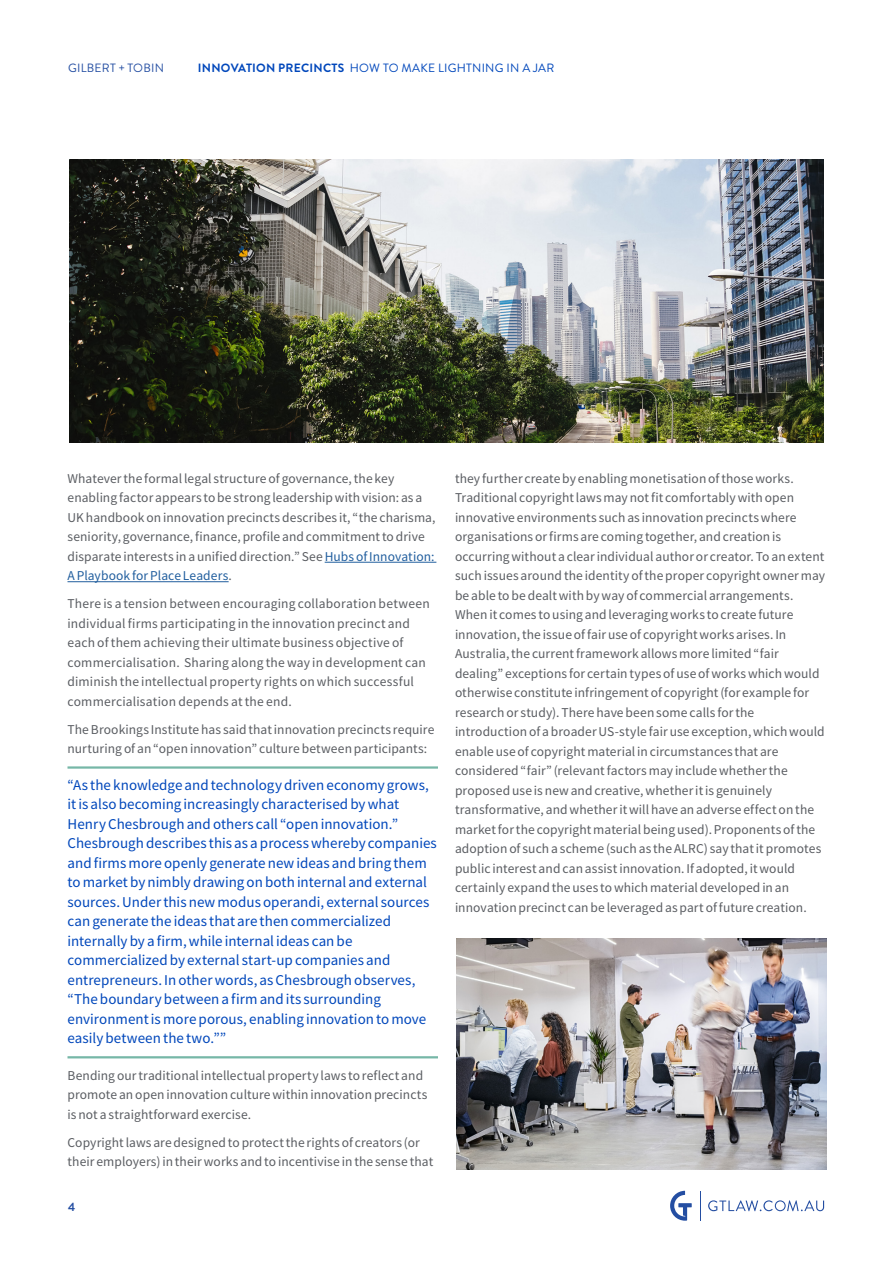
<style>
.page{position:relative;width:893px;height:1263px;background:#fff}
.page>*{position:absolute;margin:0;border:0;box-sizing:border-box;transform-origin:0 0}
.pull_out_paragraph{font:15px/19.5px "Source Sans Pro";letter-spacing:.005em;color:#0047bb}
.Body_copy_Pos{font:13.5px/19.5px "Source Sans Pro";letter-spacing:.01em;color:#5a5d62}
.t1{font:12px "Brandon Grotesque";letter-spacing:.02em;color:#0047bb}
.t2{font:12px "Brandon Grotesque";letter-spacing:.02em;color:#244ea2}
.t3{font:700 12px "Brandon Grotesque";color:#244ea2}
.s1{font-weight:700}
.s2{color:#215e9e}
</style>
<div class="page">
<svg style="left:670px;top:1191px;width:22px;height:30px"></svg>
<hr style="left:700px;top:1191px;width:1px;height:30px;background:#244ea2">
<svg style="left:708px;top:1200px;width:116px;height:11px"></svg>
<hr style="left:325px;top:562px;width:111px;height:1px;background:#215e9e">
<hr style="left:68px;top:581px;width:161px;height:1px;background:#215e9e">
<hr style="left:68px;top:766px;width:370px;height:3px;background:#76b7a7">
<hr style="left:68px;top:1056px;width:370px;height:2px;background:#76b7a7">
<img style="left:70px;top:159px;width:753px;height:283px">
<img style="left:456px;top:938px;width:370px;height:231px">
<p class="t2" style="left:68px;top:60px;width:97px">GILBERT + TOBIN</p>
<p class="t1" style="left:198px;top:60px;width:358px"><span class="s1">INNOVATION PRECINCTS</span> HOW TO MAKE LIGHTNING IN A JAR</p>
<p class="Body_copy_Pos" style="left:68px;top:468px;width:370px">Whatever the formal legal structure of governance, the key enabling factor appears to be strong leadership with vision: as a UK handbook on innovation precincts describes it, “the charisma, seniority, governance, finance, profile and commitment to drive disparate interests in a unified direction.” See <span class="s2">Hubs of Innovation:<br>A Playbook for Place Leaders</span>.</p>
<p class="Body_copy_Pos" style="left:68px;top:594px;width:364px">There is a tension between encouraging collaboration between individual firms participating in the innovation precinct and each of them achieving their ultimate business objective of commercialisation. Sharing along the way in development can diminish the intellectual property rights on which successful commercialisation depends at the end.</p>
<p class="Body_copy_Pos" style="left:68px;top:720px;width:368px">The Brookings Institute has said that innovation precincts require nurturing of an “open innovation” culture between participants:</p>
<p class="pull_out_paragraph" style="left:68px;top:775px;width:371px">“As the knowledge and technology driven economy grows, it is also becoming increasingly characterised by what Henry Chesbrough and others call “open innovation.” Chesbrough describes this as a process whereby companies and firms more openly generate new ideas and bring them to market by nimbly drawing on both internal and external sources. Under this new modus operandi, external sources can generate the ideas that are then commercialized internally by a firm, while internal ideas can be commercialized by external start-up companies and entrepreneurs. In other words, as Chesbrough observes, “The boundary between a firm and its surrounding environment is more porous, enabling innovation to move easily between the two.””</p>
<p class="Body_copy_Pos" style="left:68px;top:1066px;width:362px">Bending our traditional intellectual property laws to reflect and promote an open innovation culture within innovation precincts is not a straightforward exercise.</p>
<p class="Body_copy_Pos" style="left:68px;top:1133px;width:367px">Copyright laws are designed to protect the rights of creators (or their employers) in their works and to incentivise in the sense that</p>
<p class="t3" style="left:68px;top:1199px;width:9px">4</p>
<p class="Body_copy_Pos" style="left:455px;top:468px;width:372px">they further create by enabling monetisation of those works.<br>Traditional copyright laws may not fit comfortably with open innovative environments such as innovation precincts where organisations or firms are coming together, and creation is occurring without a clear individual author or creator. To an extent such issues around the identity of the proper copyright owner may be able to be dealt with by way of commercial arrangements.<br>When it comes to using and leveraging works to create future innovation, the issue of fair use of copyright works arises. In Australia, the current framework allows more limited “fair dealing” exceptions for certain types of use of works which would otherwise constitute infringement of copyright (for example for research or study). There have been some calls for the introduction of a broader US-style fair use exception, which would enable use of copyright material in circumstances that are considered “fair” (relevant factors may include whether the proposed use is new and creative, whether it is genuinely transformative, and whether it will have an adverse effect on the market for the copyright material being used). Proponents of the adoption of such a scheme (such as the ALRC) say that it promotes public interest and can assist innovation. If adopted, it would certainly expand the uses to which material developed in an innovation precinct can be leveraged as part of future creation.</p>
</div>
